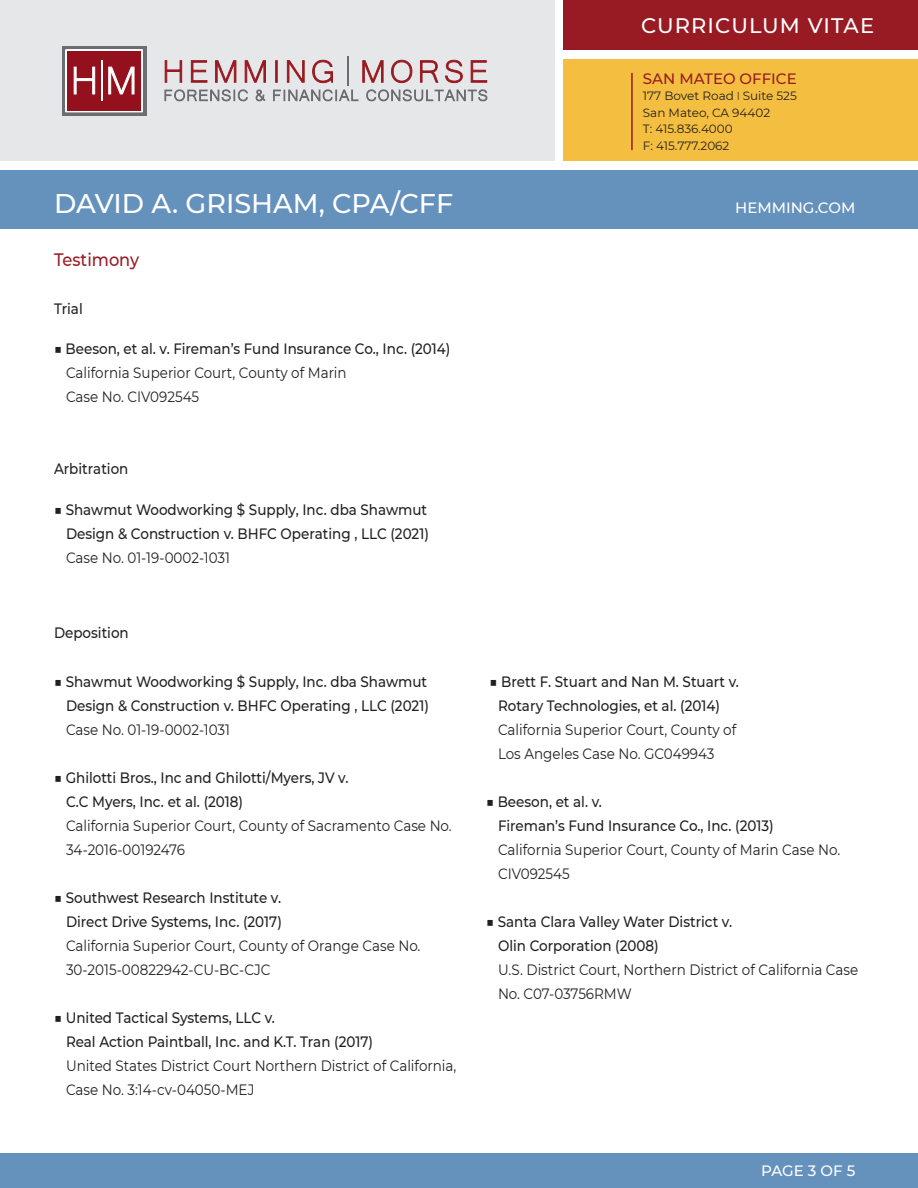
<style>
.page{position:relative;width:918px;height:1188px;background:#fff}
.page>*{position:absolute;margin:0;border:0;box-sizing:border-box;transform-origin:0 0}
.t1{font:500 27px "Montserrat";color:#fff}
.t2{font:500 21px "Montserrat";letter-spacing:.05em;color:#fff}
.t3{font:500 18px "Montserrat";color:#981b23;scale:.9 1}
.t4{font:500 15px/24px "Montserrat";color:#231f20;scale:.9 1}
.t5{font:15px/24px "Montserrat";color:#231f20;scale:.9 1}
.t6{font:500 15px "Montserrat";color:#fff}
.t7{font:500 15px "Montserrat";color:#981b23}
.t8{font:12px "Montserrat";color:#231f20}
.s1{font-family:"Proxima Nova";font-weight:300}
</style>
<div class="page">
<div style="left:0;top:1153px;width:918px;height:35px;background:#6591bd"></div>
<div style="left:564px;top:0;width:354px;height:49px;background:#981b23"></div>
<div style="left:0;top:0;width:554px;height:160px;background:#e6e7e9"></div>
<div style="left:564px;top:59px;width:354px;height:101px;background:#f4be40"></div>
<svg style="left:165px;top:89px;width:83px;height:12px"></svg>
<svg style="left:256px;top:90px;width:9px;height:11px"></svg>
<svg style="left:273px;top:89px;width:85px;height:12px"></svg>
<svg style="left:366px;top:89px;width:121px;height:12px"></svg>
<svg style="left:164px;top:60px;width:18px;height:23px"></svg>
<svg style="left:191px;top:60px;width:17px;height:23px"></svg>
<svg style="left:215px;top:60px;width:22px;height:23px"></svg>
<svg style="left:244px;top:60px;width:22px;height:23px"></svg>
<div style="left:275px;top:60px;width:3px;height:23px;background:#981b23;border:1px solid #981b23"></div>
<svg style="left:287px;top:60px;width:18px;height:23px"></svg>
<svg style="left:312px;top:60px;width:21px;height:23px"></svg>
<hr style="left:347px;top:56px;width:1px;height:30px;background:#6c6d71">
<svg style="left:362px;top:60px;width:22px;height:23px"></svg>
<svg style="left:391px;top:60px;width:22px;height:23px"></svg>
<svg style="left:420px;top:60px;width:19px;height:23px"></svg>
<svg style="left:445px;top:59px;width:18px;height:24px"></svg>
<svg style="left:470px;top:60px;width:17px;height:23px"></svg>
<div style="left:62px;top:46px;width:85px;height:70px;background:#6c6d70"></div>
<svg style="left:65px;top:49px;width:78px;height:64px;background:#ac4650"></svg>
<div style="left:0;top:170px;width:918px;height:59px;background:#6591bd"></div>
<hr style="left:631px;top:73px;width:2px;height:77px;background:#981b23">
<p class="t1" style="left:54px;top:185px;width:401px">DAVID A. GRISHAM, CPA/CFF</p>
<p class="t3" style="left:54px;top:247px;width:96px">Testimony</p>
<p class="t4" style="left:54px;top:296px;width:33px">Trial</p>
<p class="t4" style="left:54px;top:336px;width:442px">■ Beeson, et al. v. Fireman’s Fund Insurance Co., Inc. (2014)</p>
<p class="t5" style="left:66px;top:360px;width:313px">California Superior Court, County of Marin<br>Case No. CIV092545</p>
<p class="t4" style="left:54px;top:456px;width:84px">Arbitration</p>
<p class="t4" style="left:54px;top:498px;width:418px;text-align:right">■ Shawmut Woodworking $ Supply, Inc. dba Shawmut<br>Design &amp; Construction v. BHFC Operating , LLC (2021)</p>
<p class="t5" style="left:66px;top:546px;width:184px">Case No. 01-19-0002-1031</p>
<p class="t4" style="left:54px;top:620px;width:85px">Deposition</p>
<p class="t4" style="left:54px;top:670px;width:418px;text-align:right">■ Shawmut Woodworking $ Supply, Inc. dba Shawmut<br>Design &amp; Construction v. BHFC Operating , LLC (2021)</p>
<p class="t5" style="left:66px;top:718px;width:184px">Case No. 01-19-0002-1031</p>
<p class="t4" style="left:66px;top:766px;width:315px;text-indent:-12px">■ Ghilotti Bros., Inc and Ghilotti/Myers, JV v.<br>C.C Myers, Inc. et al. (2018)</p>
<p class="t5" style="left:66px;top:814px;width:430px">California Superior Court, County of Sacramento Case No.<br>34-2016-00192476</p>
<p class="t4" style="left:54px;top:886px;width:255px;text-align:right">■ Southwest Research Institute v.<br>Direct Drive Systems, Inc. (2017)</p>
<p class="t5" style="left:66px;top:934px;width:395px">California Superior Court, County of Orange Case No.<br>30-2015-00822942-CU-BC-CJC</p>
<p class="t4" style="left:66px;top:1006px;width:343px;text-indent:-12px">■ United Tactical Systems, LLC v.<br>Real Action Paintball, Inc. and K.T. Tran (2017)</p>
<p class="t5" style="left:66px;top:1054px;width:435px">United States District Court Northern District of California,<br>Case No. 3:14-cv-04050-MEJ</p>
<p class="t2" style="left:641px;top:11px;width:234px">CURRICULUM VITAE</p>
<p class="t7" style="left:643px;top:68px;width:155px">SAN MATEO OFFICE</p>
<p class="t8" style="left:643px;top:88px;width:155px">177 Bovet Road <span class="s1">ӏ</span> Suite 525</p>
<p class="t8" style="left:643px;top:104px;width:129px">San Mateo, CA 94402</p>
<p class="t8" style="left:643px;top:121px;width:91px">T: 415.836.4000</p>
<p class="t8" style="left:643px;top:137px;width:88px">F: 415.777.2062</p>
<p class="t6" style="left:735px;top:197px;width:122px">HEMMING.COM</p>
<p class="t4" style="left:498px;top:670px;width:269px;text-indent:-8px">■ Brett F. Stuart and Nan M. Stuart v.<br>Rotary Technologies, et al. (2014)</p>
<p class="t5" style="left:498px;top:718px;width:266px">California Superior Court, County of<br>Los Angeles Case No. GC049943</p>
<p class="t4" style="left:498px;top:790px;width:308px;text-indent:-12px">■ Beeson, et al. v.<br>Fireman’s Fund Insurance Co., Inc. (2013)</p>
<p class="t5" style="left:498px;top:838px;width:382px">California Superior Court, County of Marin Case No.<br>CIV092545</p>
<p class="t4" style="left:498px;top:910px;width:262px;text-indent:-12px">■ Santa Clara Valley Water District v.<br>Olin Corporation (2008)</p>
<p class="t5" style="left:498px;top:958px;width:402px">U.S. District Court, Northern District of California Case<br>No. C07-03756RMW</p>
<p class="t6" style="left:761px;top:1160px;width:96px">PAGE 3 OF 5</p>
</div>
